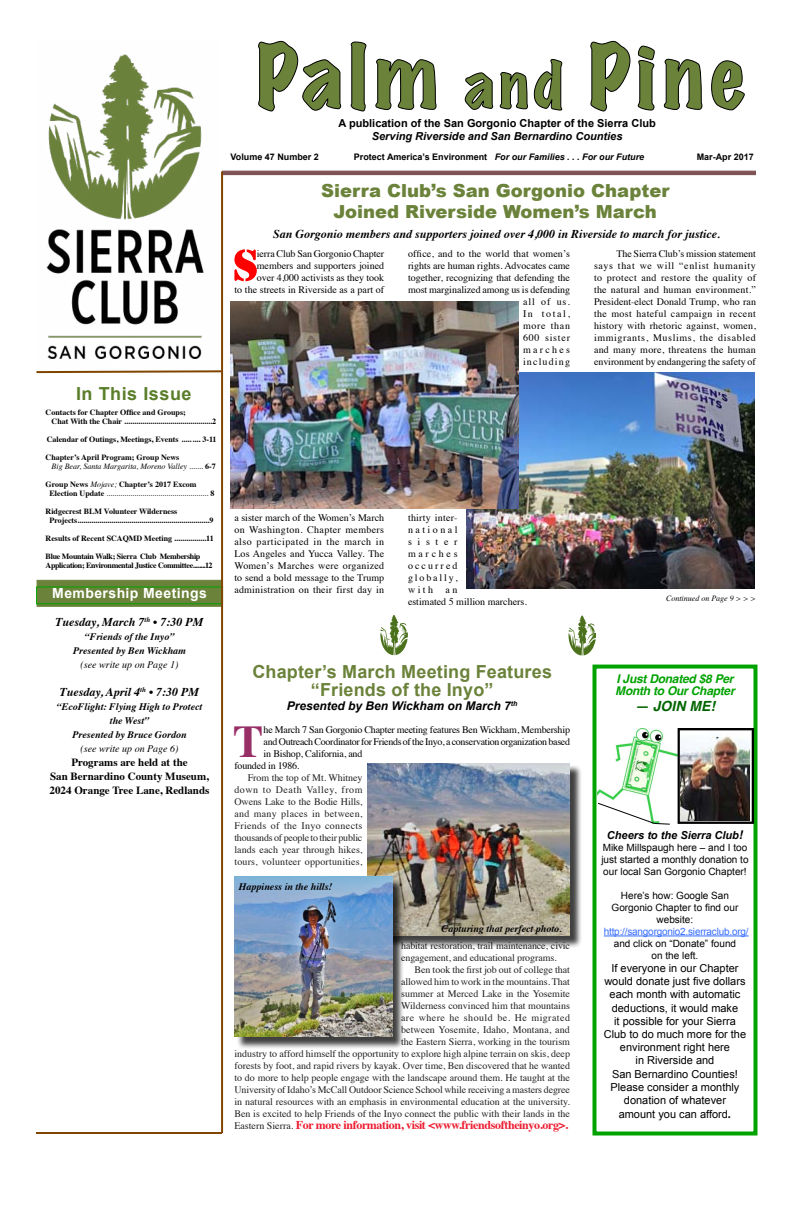
<style>
.page{position:relative;width:792px;height:1224px;background:#fff}
.page>*{position:absolute;margin:0;border:0;box-sizing:border-box;transform-origin:0 0}
.t1{font:700 45.5px "Times";color:#972e66}
.t2{font:900 18px/21.6px "Arial";color:#6b823a;text-align:center}
.t3{font:700 18px/18px "Arial";letter-spacing:.01em;color:#6b823a;text-align:center}
.t4{font:700 18px "Arial";letter-spacing:.03em;color:#597d29}
.t5{font:700 14px "Arial";letter-spacing:.03em;color:#fff}
.t6{font:italic 700 14px "Helvetica";color:#006500}
.t7{font:italic 700 12px "Times";color:#000}
.t8{font:700 12px "Times";letter-spacing:-.03em;color:#ed1b2f}
.t9{font:italic 700 12px/12px "Helvetica";letter-spacing:-.02em;color:#00a200}
.t10{font:italic 700 12px "Arial";color:#000}
.t11{font:11px/13.2px "Arial";color:#000;text-align:center}
.t12{font:700 11px/14px "Times";color:#000;text-align:center}
.t13{font:italic 700 11px "Arial";color:#000}
.t14{font:700 11px "Arial";color:#000}
.t15{font:10px/12px "Times";color:#222;text-align:justify}
.t16{font:10px/12px "Times";color:#000;text-align:right}
.t17{font:10px/12px "Arial";color:#000;text-align:center}
.t18{font:italic 700 10px/14px "Times";color:#000;text-align:center}
.t19{font:10px "Times";letter-spacing:-.02em;color:#000}
.t20{font:10px/12px "Times";letter-spacing:.185em;color:#000}
.t21{font:10px "Times";letter-spacing:-.03em;color:#000}
.t22{font:italic 10px "Times";color:#000}
.t23{font:10px "Arial";letter-spacing:-.02em;color:#386eff}
.t24{font:italic 700 9px "Arial";color:#000}
.t25{font:700 9px "Arial";color:#000}
.t26{font:700 8px/9px "Times";color:#000}
.t27{font:italic 8px/9px "Times";color:#000}
.t28{font:700 8px/9px "Times";letter-spacing:-.04em;color:#000}
.s1{font-weight:700;font-style:normal}
.s2{font-style:normal}
.s3{font-weight:400;font-size:10px;color:#222}
.s4{font-size:12px}
.s5{font-weight:700;font-style:italic;font-size:12px}
</style>
<div class="page">
<div style="left:592px;top:665px;width:166px;height:471px;background:#fff;border:4px solid #00a200"></div>
<div style="left:37px;top:580px;width:186px;height:27px;background:#6b823a;border:1px solid #6b823a"></div>
<div style="left:36px;top:586px;width:187px;height:18px;border:1px solid #00a200"></div>
<hr style="left:36px;top:1132px;width:186px;height:2px;background:#824500">
<hr style="left:222px;top:171px;width:534px;height:4px;background:#7f5354">
<svg style="left:36px;top:370px;width:185px;height:4px"></svg>
<img style="left:46px;top:54px;width:158px;height:305px">
<svg style="left:380px;top:615px;width:28px;height:40px"></svg>
<svg style="left:569px;top:615px;width:27px;height:41px"></svg>
<hr style="left:221px;top:172px;width:2px;height:961px;background:#824500">
<svg style="left:258px;top:40px;width:487px;height:72px"></svg>
<hr style="left:604px;top:936px;width:145px;height:1px;background:#386eff">
<img style="left:598px;top:729px;width:155px;height:94px">
<svg style="left:598px;top:802px;width:73px;height:23px"></svg>
<svg style="left:234px;top:249px;width:23px;height:32px"></svg>
<img style="left:467px;top:373px;width:288px;height:216px">
<img style="left:231px;top:301px;width:288px;height:207px">
<div style="left:369px;top:765px;width:213px;height:183px;background:#000;opacity:.75"></div>
<img style="left:368px;top:763px;width:202px;height:172px">
<div style="left:236px;top:878px;width:169px;height:171px;background:#000;opacity:.75"></div>
<img style="left:234px;top:877px;width:158px;height:160px">
<img style="left:680px;top:733px;width:70px;height:87px">
<h2 class="t4" style="left:76px;top:382px;width:117px">In This Issue</h2>
<p class="t26" style="left:52px;top:407px;width:166px;text-indent:-6px">Contacts for Chapter Office and Groups;<br>Chat With the Chair ............................................2</p>
<p class="t26" style="left:47px;top:434px;width:171px">Calendar of Outings, Meetings, Events ......... 3-11</p>
<p class="t27" style="left:52px;top:453px;width:166px;text-indent:-6px"><span class="s1">Chapter’s April Program; Group News<br></span>Big Bear, Santa Margarita, Moreno Valley ....... <span class="s1">6-7</span></p>
<p class="t27" style="left:50px;top:480px;width:166px;text-indent:-4px"><span class="s1">Group News</span> Mojave; <span class="s1">Chapter’s 2017 Excom<br>Election Update</span> ................................................... <span class="s1">8</span></p>
<p class="t26" style="left:50px;top:506px;width:165px;text-indent:-4px">Ridgecrest BLM Volunteer Wilderness<br>Projects..................................................................9</p>
<p class="t26" style="left:46px;top:533px;width:170px">Results of Recent SCAQMD Meeting ................11</p>
<p class="t28" style="left:46px;top:551px;width:168px">Blue Mountain Walk; Sierra Club Membership<br>Application; Environmental Justice Committee........12</p>
<h3 class="t5" style="left:52px;top:583px;width:156px">Membership Meetings</h3>
<p class="t7" style="left:56px;top:610px;width:149px">Tuesday, March 7<sup>th</sup> • 7:30 PM</p>
<p class="t18" style="left:73px;top:628px;width:115px">“Friends of the Inyo”<br>Presented by Ben Wickham</p>
<p class="t22" style="left:81px;top:656px;width:100px">(see write up on Page 1)</p>
<p class="t7" style="left:60px;top:680px;width:141px">Tuesday, April 4<sup>th</sup> • 7:30 PM</p>
<p class="t18" style="left:57px;top:698px;width:147px">“EcoFlight: Flying High to Protect the West”<br>Presented by Bruce Gordon</p>
<p class="t22" style="left:81px;top:740px;width:100px">(see write up on Page 6)</p>
<p class="t12" style="left:50px;top:754px;width:161px">Programs are held at the<br>San Bernardino County Museum,<br>2024 Orange Tree Lane, Redlands</p>
<p class="t14" style="left:338px;top:116px;width:319px">A publication of the San Gorgonio Chapter of the Sierra Club</p>
<p class="t13" style="left:372px;top:129px;width:252px">Serving Riverside and San Bernardino Counties</p>
<p class="t25" style="left:231px;top:151px;width:90px">Volume 47 Number 2</p>
<p class="t24" style="left:354px;top:151px;width:292px"><span class="s2">Protect America’s Environment</span> For our Families . . . For our Future</p>
<p class="t25" style="left:697px;top:151px;width:59px">Mar-Apr 2017</p>
<h2 class="t2" style="left:321px;top:179px;width:350px">Sierra Club’s San Gorgonio Chapter<br>Joined Riverside Women’s March</h2>
<p class="t16" style="left:234px;top:246px;width:151px">ierra Club San Gorgonio Chapter members and supporters joined<br>over 4,000 activists as they took<br>to the streets in Riverside as a part of</p>
<p class="t7" style="left:273px;top:222px;width:449px">San Gorgonio members and supporters joined over 4,000 in Riverside to march for justice.</p>
<p class="t16" style="left:408px;top:246px;width:164px">office, and to the world that women’s rights are human rights. Advocates came together, recognizing that defending the most marginalized among us is defending all of us.<br>In total,<br>more than<br>600 sister<br>marches<br>including</p>
<p class="t16" style="left:594px;top:246px;width:164px;text-align:justify;text-indent:22px">The Sierra Club’s mission statement says that we will “enlist humanity to protect and restore the quality of the natural and human environment.” President-elect Donald Trump, who ran the most hateful campaign in recent history with rhetoric against, women, immigrants, Muslims, the disabled and many more, threatens the human environment by endangering the safety of</p>
<p class="t16" style="left:234px;top:510px;width:151px;text-align:justify">a sister march of the Women’s March on Washington. Chapter members also participated in the march in Los Angeles and Yucca Valley. The Women’s Marches were organized to send a bold message to the Trump administration on their first day in</p>
<p class="t20" style="left:408px;top:510px;width:120px">thirty inter-<br>national<br>sister<br>marches<br>occurred<br>globally,<br>with an<br>estimated 5 million marchers.</p>
<h2 class="t3" style="left:252px;top:663px;width:301px">Chapter’s March Meeting Features “Friends of the Inyo”</h2>
<p class="t10" style="left:287px;top:698px;width:232px">Presented by Ben Wickham on March 7<sup>th</sup></p>
<h1 class="t1" style="left:233px;top:698px;width:32px">T</h1>
<p class="t19" style="left:264px;top:721px;width:308px">he March 7 San Gorgonio Chapter meeting features Ben Wickham, Membership</p>
<p class="t21" style="left:264px;top:733px;width:308px">and Outreach Coordinator for Friends of the Inyo, a conservation organization based</p>
<p class="t19" style="left:264px;top:745px;width:100px">in Bishop, California, and</p>
<p class="t19" style="left:234px;top:757px;width:67px">founded in 1986.</p>
<p class="t15" style="left:234px;top:771px;width:130px;text-indent:13px">From the top of Mt. Whitney down to Death Valley, from Owens Lake to the Bodie Hills, and many places in between, Friends of the Inyo connects thousands of people to their public lands each year through hikes, tours, volunteer opportunities,</p>
<p class="t18" style="left:239px;top:879px;width:95px">Happiness in the hills!</p>
<p class="t18" style="left:442px;top:921px;width:122px">Capturing that perfect photo.</p>
<p class="t15" style="left:401px;top:939px;width:170px">habitat restoration, trail maintenance, civic engagement, and educational programs.</p>
<p class="t15" style="left:234px;top:963px;width:337px;text-align:right">Ben took the first job out of college that<br>allowed him to work in the mountains. That<br>summer at Merced Lake in the Yosemite<br>Wilderness convinced him that mountains<br>are where he should be. He migrated<br>between Yosemite, Idaho, Montana, and<br>the Eastern Sierra, working in the tourism<br>industry to afford himself the opportunity to explore high alpine terrain on skis, deep forests by foot, and rapid rivers by kayak. Over time, Ben discovered that he wanted to do more to help people engage with the landscape around them. He taught at the University of Idaho’s McCall Outdoor Science School while receiving a masters degree in natural resources with an emphasis in environmental education at the university.<br>Ben is excited to help Friends of the Inyo connect the public with their lands in the</p>
<p class="t8" style="left:234px;top:1114px;width:335px"><span class="s3">Eastern Sierra.</span> For more information, visit &lt;www.friendsoftheinyo.org&gt;.</p>
<p class="t27" style="left:666px;top:594px;width:91px">Continued on Page 9 &gt; &gt; &gt;</p>
<p class="t9" style="left:615px;top:672px;width:121px">I Just Donated $8 Per<br>Month to Our Chapter</p>
<h3 class="t6" style="left:635px;top:695px;width:82px">— JOIN ME!</h3>
<p class="t13" style="left:607px;top:828px;width:138px">Cheers to the Sierra Club<span class="s4">!</span></p>
<p class="t17" style="left:601px;top:841px;width:149px;text-align:left">Mike Millspaugh here – and I too just started a monthly donation to our local San Gorgonio Chapter!</p>
<p class="t17" style="left:612px;top:889px;width:128px">Here’s how: Google San<br>Gorgonio Chapter to find our website:</p>
<p class="t23" style="left:604px;top:925px;width:146px">http://sangorgonio2.sierraclub.org/</p>
<p class="t17" style="left:614px;top:937px;width:124px">and click on “Donate” found on the left.</p>
<p class="t11" style="left:604px;top:962px;width:144px">If everyone in our Chapter would donate just five dollars each month with automatic deductions, it would make<br>it possible for your Sierra<br>Club to do much more for the environment right here<br>in Riverside and<br>San Bernardino Counties!<br>Please consider a monthly donation of whatever</p>
<p class="t11" style="left:619px;top:1108px;width:114px">amount you can afford<span class="s5">.</span></p>
</div>
